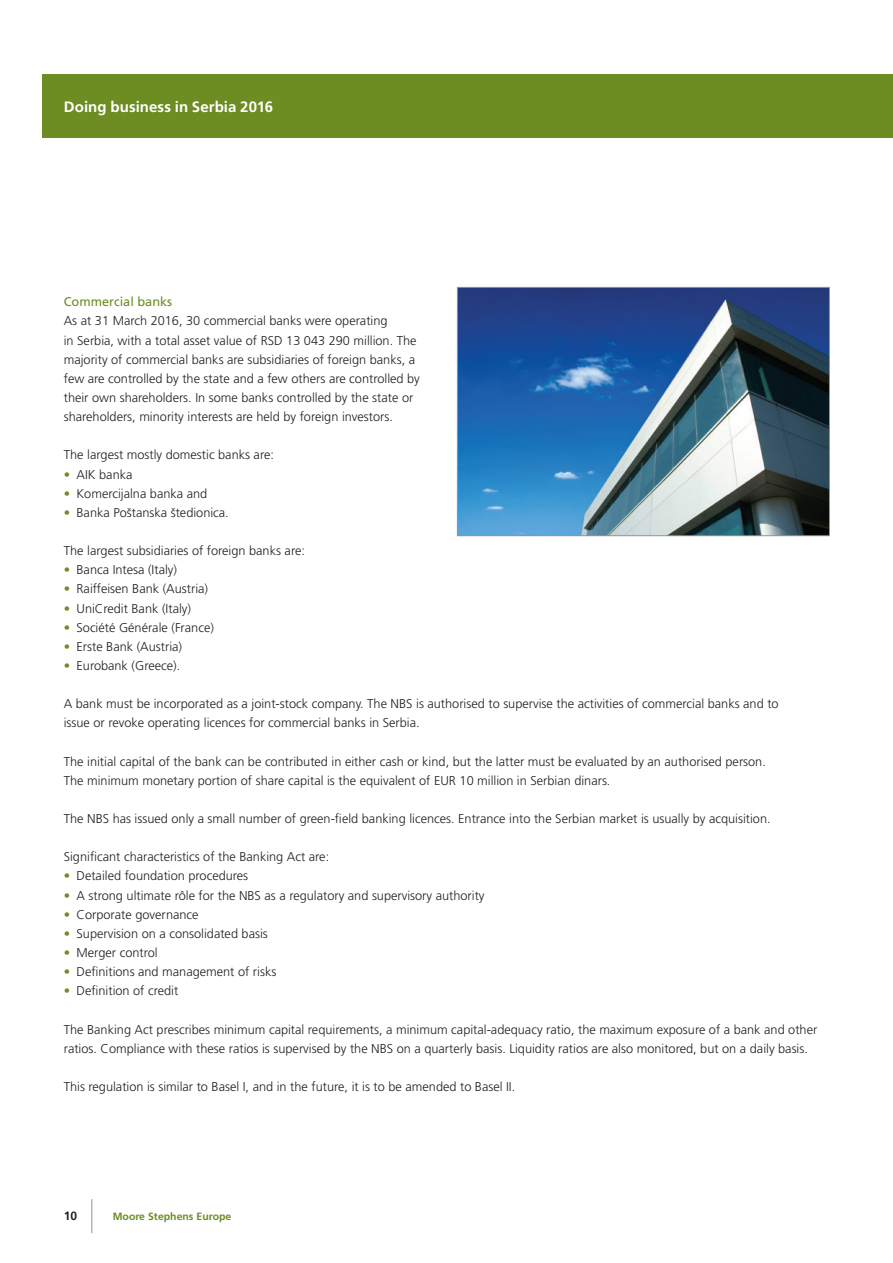
<style>
.page{position:relative;width:893px;height:1263px;background:#fff}
.page>*{position:absolute;margin:0;border:0;box-sizing:border-box;transform-origin:0 0}
.t1{font:700 15px "Frutiger LT Std";letter-spacing:.005em;color:#fff}
.t2{font:300 12.75px/19.2px "Frutiger LT Std";color:#231f20}
.t3{font:12.75px "Frutiger LT Std";color:#6d8d23}
.t4{font:700 12px "Frutiger LT Std";color:#231f20}
.t5{font:700 10.5px "Frutiger LT Std";color:#6d8d23}
.s1{color:#6d8d23}
</style>
<div class="page">
<div style="left:43px;top:74px;width:850px;height:64px;background:#6d8d23"></div>
<hr style="left:91px;top:1199px;width:1px;height:34px;background:#939598">
<img style="left:459px;top:289px;width:369px;height:245px">
<div style="left:457px;top:287px;width:373px;height:249px;border:1px solid #939598"></div>
<p class="t1" style="left:64px;top:98px;width:211px">Doing business in Serbia 2016</p>
<p class="t3" style="left:64px;top:294px;width:110px">Commercial banks</p>
<p class="t2" style="left:64px;top:312px;width:358px">As at 31 March 2016, 30 commercial banks were operating<br>in Serbia, with a total asset value of RSD 13 043 290 million. The majority of commercial banks are subsidiaries of foreign banks, a few are controlled by the state and a few others are controlled by their own shareholders. In some banks controlled by the state or shareholders, minority interests are held by foreign investors.</p>
<p class="t2" style="left:64px;top:446px;width:212px">The largest mostly domestic banks are:</p>
<p class="t2" style="left:64px;top:465px;width:70px"><span class="s1">•</span> AIK banka</p>
<p class="t2" style="left:64px;top:484px;width:145px"><span class="s1">•</span> Komercijalna banka and</p>
<p class="t2" style="left:64px;top:503px;width:167px"><span class="s1">•</span> Banka Poštanska štedionica.</p>
<p class="t2" style="left:64px;top:541px;width:243px">The largest subsidiaries of foreign banks are:</p>
<p class="t2" style="left:64px;top:560px;width:115px"><span class="s1">•</span> Banca Intesa (Italy)</p>
<p class="t2" style="left:64px;top:579px;width:146px"><span class="s1">•</span> Raiffeisen Bank (Austria)</p>
<p class="t2" style="left:64px;top:599px;width:129px"><span class="s1">•</span> UniCredit Bank (Italy)</p>
<p class="t2" style="left:64px;top:618px;width:152px"><span class="s1">•</span> Société Générale (France)</p>
<p class="t2" style="left:64px;top:637px;width:120px"><span class="s1">•</span> Erste Bank (Austria)</p>
<p class="t2" style="left:64px;top:656px;width:118px"><span class="s1">•</span> Eurobank (Greece).</p>
<p class="t2" style="left:64px;top:694px;width:716px">A bank must be incorporated as a joint-stock company. The NBS is authorised to supervise the activities of commercial banks and to issue or revoke operating licences for commercial banks in Serbia.</p>
<p class="t2" style="left:64px;top:752px;width:704px">The initial capital of the bank can be contributed in either cash or kind, but the latter must be evaluated by an authorised person.<br>The minimum monetary portion of share capital is the equivalent of EUR 10 million in Serbian dinars.</p>
<p class="t2" style="left:64px;top:809px;width:708px">The NBS has issued only a small number of green-field banking licences. Entrance into the Serbian market is usually by acquisition.</p>
<p class="t2" style="left:64px;top:847px;width:267px">Significant characteristics of the Banking Act are:</p>
<p class="t2" style="left:64px;top:867px;width:186px"><span class="s1">•</span> Detailed foundation procedures</p>
<p class="t2" style="left:64px;top:886px;width:422px"><span class="s1">•</span> A strong ultimate rôle for the NBS as a regulatory and supervisory authority</p>
<p class="t2" style="left:64px;top:905px;width:136px"><span class="s1">•</span> Corporate governance</p>
<p class="t2" style="left:64px;top:924px;width:206px"><span class="s1">•</span> Supervision on a consolidated basis</p>
<p class="t2" style="left:64px;top:943px;width:95px"><span class="s1">•</span> Merger control</p>
<p class="t2" style="left:64px;top:962px;width:214px"><span class="s1">•</span> Definitions and management of risks</p>
<p class="t2" style="left:64px;top:981px;width:116px"><span class="s1">•</span> Definition of credit</p>
<p class="t2" style="left:64px;top:1020px;width:755px">The Banking Act prescribes minimum capital requirements, a minimum capital-adequacy ratio, the maximum exposure of a bank and other ratios. Compliance with these ratios is supervised by the NBS on a quarterly basis. Liquidity ratios are also monitored, but on a daily basis.</p>
<p class="t2" style="left:64px;top:1077px;width:453px">This regulation is similar to Basel I, and in the future, it is to be amended to Basel II.</p>
<p class="t4" style="left:64px;top:1209px;width:15px">10</p>
<p class="t5" style="left:113px;top:1210px;width:120px">Moore Stephens Europe</p>
</div>
